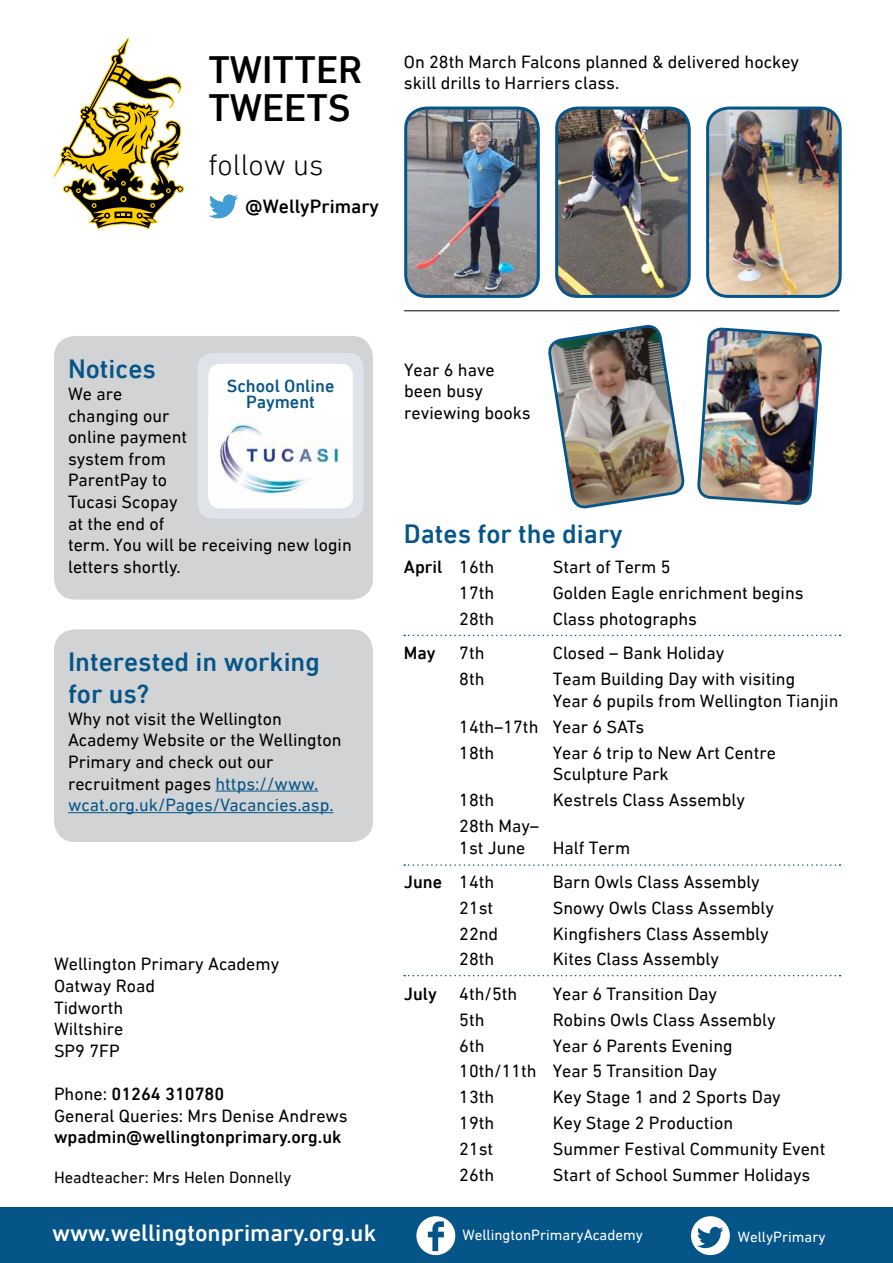
<style>
.page{position:relative;width:893px;height:1263px;background:#fff}
.page>*{position:absolute;margin:0;border:0;box-sizing:border-box;transform-origin:0 0}
.t1{font:500 39px/37.5px "DIN Next LT Pro";color:#000}
.t2{font:300 30px "DIN Next LT Pro";color:#000}
.t3{font:500 27px/32.4px "DIN Next LT Pro";color:#055589}
.t4{font:500 24px "DIN Next LT Pro";color:#fff}
.t5{font:500 19.5px "DIN Next LT Pro";color:#000}
.t6{font:18px/21.6px "DIN Next LT Pro";color:#000}
.t7{font:500 18px "DIN Next LT Pro";color:#000}
.t8{font:500 18px/16.5px "DIN Next LT Pro";color:#055589;text-align:center}
.t9{font:16.5px "DIN Next LT Pro";color:#000}
.t10{font:15px "DIN Next LT Pro";color:#fff}
.s1{color:#055589}
.s2{font-weight:400}
.s3{font-weight:500}
</style>
<div class="page">
<div style="left:54px;top:336px;width:319px;height:264px;background:#d1d3d4;border-radius:21px"></div>
<div style="left:54px;top:629px;width:319px;height:213px;background:#d1d3d4;border-radius:21px"></div>
<img style="left:548px;top:325px;width:137px;height:184px">
<img style="left:696px;top:311px;width:127px;height:194px">
<hr style="left:215px;top:791px;width:103px;height:1px;background:#055589">
<hr style="left:68px;top:812px;width:265px;height:1px;background:#055589">
<img style="left:557px;top:108px;width:130px;height:186px">
<div style="left:555px;top:107px;width:136px;height:191px;border:3px solid #055589;border-radius:21px"></div>
<img style="left:708px;top:108px;width:130px;height:188px">
<div style="left:706px;top:107px;width:136px;height:191px;border:3px solid #055589;border-radius:21px"></div>
<img style="left:406px;top:108px;width:130px;height:186px">
<div style="left:404px;top:107px;width:136px;height:191px;border:3px solid #055589;border-radius:21px"></div>
<svg style="left:404px;top:635px;width:436px;height:1px"></svg>
<hr style="left:404px;top:310px;width:435px;height:1px;background:#000">
<svg style="left:404px;top:864px;width:436px;height:2px"></svg>
<svg style="left:404px;top:975px;width:436px;height:1px"></svg>
<div style="left:198px;top:353px;width:166px;height:166px;background:#e1e3eb;border-radius:15px"></div>
<div style="left:208px;top:364px;width:145px;height:144px;background:#fff;border-radius:12px"></div>
<img style="left:208px;top:416px;width:145px;height:85px">
<svg style="left:209px;top:194px;width:29px;height:24px"></svg>
<svg style="left:54px;top:38px;width:130px;height:191px"></svg>
<div style="left:0;top:1208px;width:893px;height:55px;background:#055589"></div>
<div style="left:691px;top:1216px;width:39px;height:39px;background:#fff;border-radius:50%"></div>
<div style="left:416px;top:1216px;width:39px;height:39px;background:#fff;border-radius:50%"></div>
<svg style="left:697px;top:1227px;width:26px;height:21px"></svg>
<svg style="left:428px;top:1221px;width:16px;height:30px"></svg>
<h1 class="t1" style="left:208px;top:51px;width:156px">TWITTER<br>TWEETS</h1>
<h2 class="t2" style="left:208px;top:148px;width:117px">follow us</h2>
<p class="t5" style="left:245px;top:195px;width:135px">@WellyPrimary</p>
<p class="t6" style="left:404px;top:50px;width:397px">On 28th March Falcons planned &amp; delivered hockey skill drills to Harriers class.</p>
<h3 class="t3" style="left:68px;top:353px;width:89px">Notices</h3>
<p class="t6" style="left:68px;top:383px;width:285px">We are<br>changing our<br>online payment<br>system from<br>ParentPay to<br>Tucasi Scopay<br>at the end of<br>term. You will be receiving new login letters shortly.</p>
<p class="t8" style="left:227px;top:377px;width:109px">School Online<br>Payment</p>
<h3 class="t3" style="left:68px;top:645px;width:253px">Interested in working for us?</h3>
<p class="t6" style="left:68px;top:708px;width:275px">Why not visit the Wellington<br>Academy Website or the Wellington<br>Primary and check out our recruitment pages <span class="s1">https://www. wcat.org.uk/Pages/Vacancies.asp.</span></p>
<p class="t6" style="left:404px;top:358px;width:128px">Year 6 have been busy reviewing books</p>
<h3 class="t3" style="left:404px;top:518px;width:220px">Dates for the diary</h3>
<p class="t7" style="left:404px;top:557px;width:92px">April <span class="s2">16th</span></p>
<p class="t6" style="left:553px;top:556px;width:119px">Start of Term 5</p>
<p class="t6" style="left:459px;top:582px;width:36px">17th</p>
<p class="t6" style="left:553px;top:582px;width:252px">Golden Eagle enrichment begins</p>
<p class="t6" style="left:459px;top:608px;width:36px">28th</p>
<p class="t6" style="left:553px;top:608px;width:146px">Class photographs</p>
<p class="t7" style="left:404px;top:643px;width:33px">May</p>
<p class="t6" style="left:459px;top:642px;width:27px">7th</p>
<p class="t6" style="left:553px;top:642px;width:173px">Closed – Bank Holiday</p>
<p class="t6" style="left:459px;top:668px;width:27px">8th</p>
<p class="t6" style="left:553px;top:668px;width:287px">Team Building Day with visiting<br>Year 6 pupils from Wellington Tianjin</p>
<p class="t6" style="left:459px;top:713px;width:187px;line-height:25.8px">14th–17th Year 6 SATs<br>18th</p>
<p class="t6" style="left:553px;top:741px;width:225px">Year 6 trip to New Art Centre<br>Sculpture Park</p>
<p class="t6" style="left:459px;top:789px;width:36px">18th</p>
<p class="t6" style="left:553px;top:789px;width:194px">Kestrels Class Assembly</p>
<p class="t6" style="left:459px;top:815px;width:81px">28th May–<br>1st June</p>
<p class="t6" style="left:553px;top:836px;width:79px">Half Term</p>
<p class="t7" style="left:404px;top:871px;width:92px">June <span class="s2">14th</span></p>
<p class="t6" style="left:553px;top:871px;width:209px">Barn Owls Class Assembly</p>
<p class="t6" style="left:459px;top:897px;width:36px">21st</p>
<p class="t6" style="left:553px;top:897px;width:223px">Snowy Owls Class Assembly</p>
<p class="t6" style="left:459px;top:922px;width:40px">22nd</p>
<p class="t6" style="left:553px;top:922px;width:217px">Kingfishers Class Assembly</p>
<p class="t6" style="left:459px;top:948px;width:36px">28th</p>
<p class="t6" style="left:553px;top:948px;width:168px">Kites Class Assembly</p>
<p class="t6" style="left:404px;top:983px;width:115px"><span class="s3">July</span> 4th/5th</p>
<p class="t6" style="left:553px;top:983px;width:166px">Year 6 Transition Day</p>
<p class="t6" style="left:459px;top:1008px;width:27px">5th</p>
<p class="t6" style="left:553px;top:1008px;width:224px">Robins Owls Class Assembly</p>
<p class="t6" style="left:459px;top:1034px;width:27px">6th</p>
<p class="t6" style="left:54px;top:953px;width:227px">Wellington Primary Academy<br>Oatway Road<br>Tidworth<br>Wiltshire<br>SP9 7FP</p>
<p class="t6" style="left:54px;top:1083px;width:295px">Phone: <span class="s3">01264 310780<br></span>General Queries: Mrs Denise Andrews</p>
<p class="t7" style="left:54px;top:1126px;width:289px">wpadmin@wellingtonprimary.org.uk</p>
<p class="t9" style="left:54px;top:1167px;width:239px">Headteacher: Mrs Helen Donnelly</p>
<h3 class="t4" style="left:52px;top:1218px;width:326px">www.wellingtonprimary.org.uk</h3>
<p class="t10" style="left:462px;top:1226px;width:182px">WellingtonPrimaryAcademy</p>
<p class="t10" style="left:738px;top:1228px;width:89px">WellyPrimary</p>
<p class="t6" style="left:459px;top:1032px;width:275px;line-height:25.8px;text-indent:94px">Year 6 Parents Evening<br>10th/11th Year 5 Transition Day<br>13th</p>
<p class="t6" style="left:553px;top:1086px;width:230px">Key Stage 1 and 2 Sports Day</p>
<p class="t6" style="left:459px;top:1112px;width:36px">19th</p>
<p class="t6" style="left:553px;top:1112px;width:182px">Key Stage 2 Production</p>
<p class="t6" style="left:459px;top:1138px;width:36px">21st</p>
<p class="t6" style="left:553px;top:1138px;width:274px">Summer Festival Community Event</p>
<p class="t6" style="left:459px;top:1164px;width:36px">26th</p>
<p class="t6" style="left:553px;top:1164px;width:259px">Start of School Summer Holidays</p>
</div>
